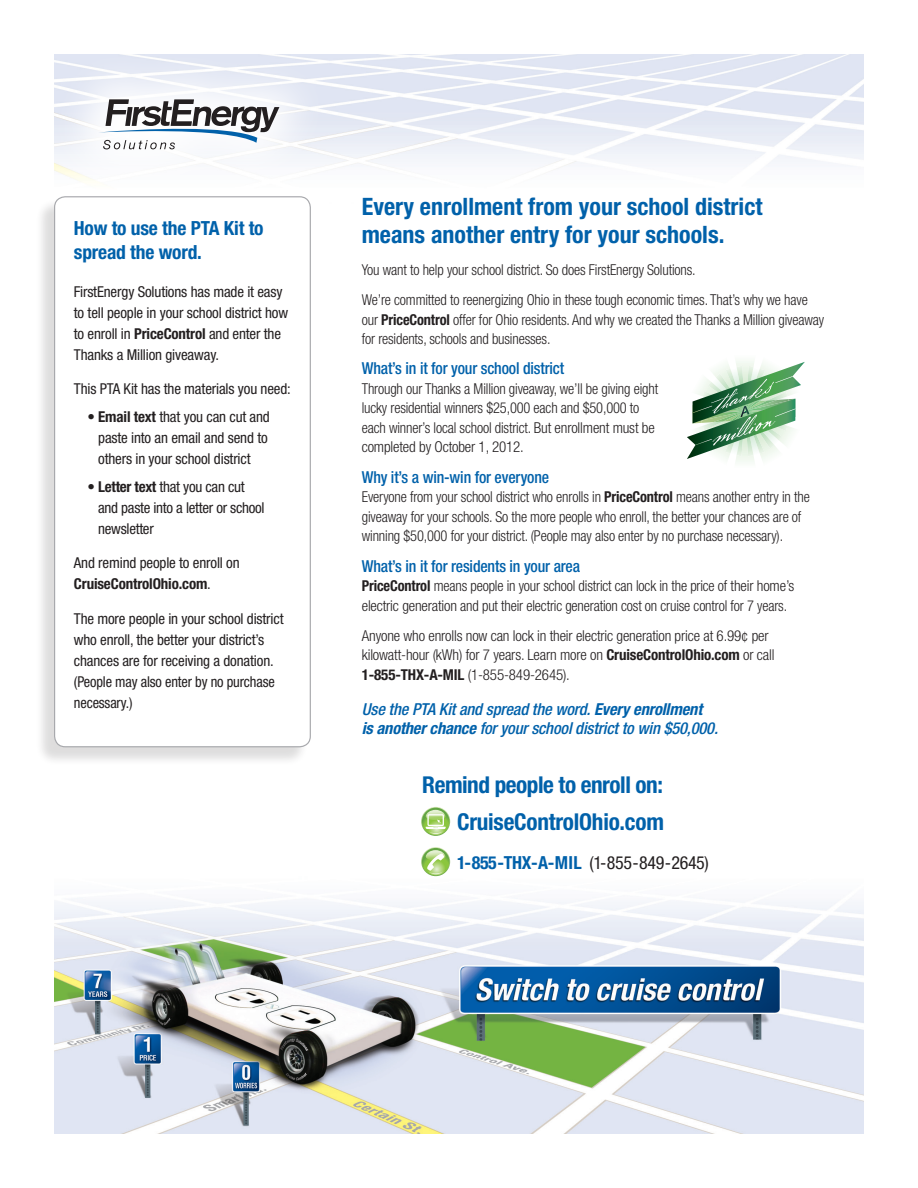
<style>
.page{position:relative;width:918px;height:1188px;background:#fff}
.page>*{position:absolute;margin:0;border:0;box-sizing:border-box;transform-origin:0 0}
.t1{font:700 condensed 24px/28.5px "Helvetica Neue";color:#0161aa}
.t2{font:700 condensed 23.25px "Helvetica Neue";letter-spacing:-.01em;color:#0161aa}
.t3{font:700 condensed 19.5px/24px "Helvetica Neue";letter-spacing:-.01em;color:#0161aa}
.t4{font:condensed 18px "Helvetica Neue";letter-spacing:-.02em;color:#231f20}
.t5{font:italic 500 condensed 16.5px/19.5px "Helvetica Neue";letter-spacing:-.01em;color:#0161aa}
.body{font:500 condensed 16.5px "Helvetica Neue";letter-spacing:-.01em;color:#0161aa;scale:.96 1}
.body-2{font:300 condensed 15px/19.5px "Helvetica Neue";letter-spacing:-.01em;color:#231f20;scale:.96 1}
.t6{font:condensed 15px/21px "Helvetica Neue";letter-spacing:-.01em;color:#231f20}
.body-3{font:300 condensed 15px/19.5px "Helvetica Neue";letter-spacing:-.01em;color:#231f20}
.s1{font-weight:700}
.s2{font-weight:700;color:#0161aa}
</style>
<div class="page">
<img style="left:54px;top:865px;width:810px;height:269px">
<svg style="left:54px;top:54px;width:275px;height:146px;fill:#f6f7fa"></svg>
<svg style="left:98px;top:99px;width:181px;height:50px"></svg>
<div style="left:35px;top:198px;width:273px;height:568px;background:#231f20;opacity:.15"></div>
<div style="left:55px;top:197px;width:255px;height:550px;background:#fff;border-radius:11px"></div>
<div style="left:54px;top:196px;width:257px;height:551px;border:1px solid #a8a9ad;border-radius:11px"></div>
<svg style="left:421px;top:807px;width:29px;height:29px"></svg>
<svg style="left:422px;top:808px;width:27px;height:27px"></svg>
<svg style="left:425px;top:810px;width:21px;height:24px"></svg>
<svg style="left:421px;top:847px;width:29px;height:29px"></svg>
<svg style="left:422px;top:848px;width:27px;height:27px"></svg>
<svg style="left:425px;top:850px;width:21px;height:24px"></svg>
<svg style="left:687px;top:361px;width:118px;height:101px"></svg>
<p class="t3" style="left:74px;top:216px;width:191px">How to use the PTA Kit to spread the word.</p>
<p class="t6" style="left:74px;top:281px;width:216px">FirstEnergy Solutions has made it easy to tell people in your school district how to enroll in <span class="s1">PriceControl</span> and enter the Thanks a Million giveaway.</p>
<p class="t6" style="left:74px;top:379px;width:218px">This PTA Kit has the materials you need:</p>
<p class="t6" style="left:87px;top:406px;width:184px;text-align:center">• <span class="s1">Email text</span> that you can cut and paste into an email and send to others in your school district</p>
<p class="t6" style="left:98px;top:476px;width:168px;text-indent:-11px">• <span class="s1">Letter text</span> that you can cut and paste into a letter or school newsletter</p>
<p class="t6" style="left:74px;top:553px;width:167px">And remind people to enroll on<br><span class="s1">CruiseControlOhio.com</span>.</p>
<p class="t6" style="left:74px;top:608px;width:211px">The more people in your school district who enroll, the better your district’s chances are for receiving a donation. (People may also enter by no purchase necessary.)</p>
<p class="t1" style="left:362px;top:192px;width:402px">Every enrollment from your school district means another entry for your schools.</p>
<p class="body-2" style="left:362px;top:260px;width:349px">You want to help your school district. So does FirstEnergy Solutions.</p>
<p class="body-2" style="left:362px;top:290px;width:483px">We’re committed to reenergizing Ohio in these tough economic times. That’s why we have our <span class="s1">PriceControl</span> offer for Ohio residents. And why we created the Thanks a Million giveaway for residents, schools and businesses.</p>
<p class="body" style="left:362px;top:359px;width:212px">What’s in it for your school district</p>
<p class="body-2" style="left:362px;top:379px;width:310px">Through our Thanks a Million giveaway, we’ll be giving eight lucky residential winners $25,000 each and $50,000 to each winner’s local school district. But enrollment must be completed by October 1, 2012.</p>
<p class="body" style="left:362px;top:467px;width:197px">Why it’s a win-win for everyone</p>
<p class="body-2" style="left:362px;top:487px;width:468px">Everyone from your school district who enrolls in <span class="s1">PriceControl</span> means another entry in the giveaway for your schools. So the more people who enroll, the better your chances are of winning $50,000 for your district. (People may also enter by no purchase necessary).</p>
<p class="body" style="left:362px;top:556px;width:229px">What’s in it for residents in your area</p>
<p class="body-2" style="left:362px;top:576px;width:452px"><span class="s1">PriceControl</span> means people in your school district can lock in the price of their home’s electric generation and put their electric generation cost on cruise control for 7 years.</p>
<p class="body-3" style="left:362px;top:626px;width:414px">Anyone who enrolls now can lock in their electric generation price at 6.99¢ per kilowatt-hour (kWh) for 7 years. Learn more on <span class="s1">CruiseControlOhio.com</span> or call<br><span class="s1">1-855-THX-A-MIL</span> (1-855-849-2645).</p>
<p class="t5" style="left:362px;top:699px;width:358px">Use the PTA Kit and spread the word. <span class="s1">Every enrollment<br>is another chance</span> for your school district to win $50,000.</p>
<p class="t2" style="left:422px;top:771px;width:242px">Remind people to enroll on:</p>
<p class="t2" style="left:457px;top:808px;width:208px">CruiseControlOhio.com</p>
<p class="t4" style="left:457px;top:852px;width:253px"><span class="s2">1-855-THX-A-MIL</span> (1-855-849-2645)</p>
</div>
